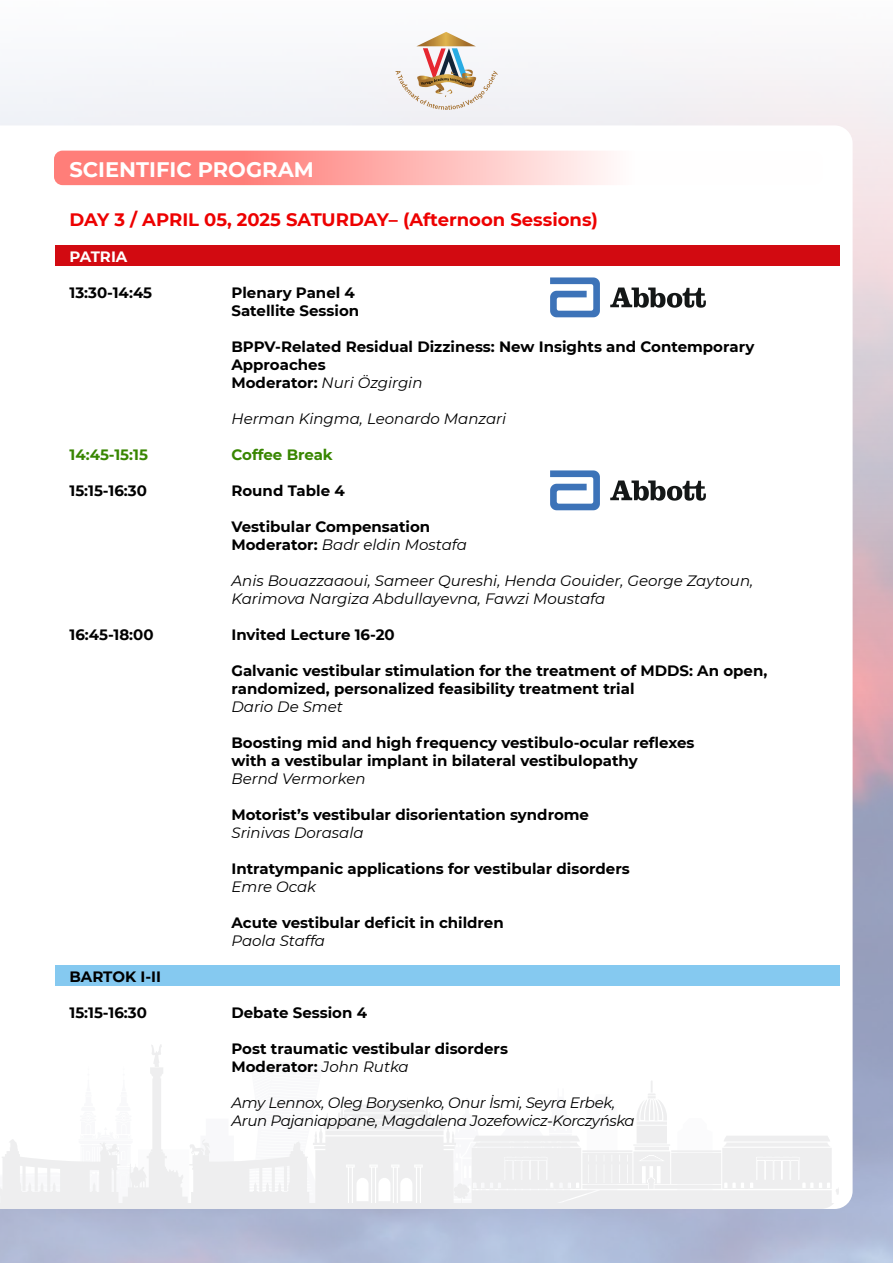
<style>
.page{position:relative;width:893px;height:1263px;background:#fff}
.page>*{position:absolute;margin:0;border:0;box-sizing:border-box;transform-origin:0 0}
.t1{font:700 21px "Montserrat";color:#fff}
.t2{font:700 18px "Montserrat";color:#ed0000}
.t3{font:700 15px/18px "Montserrat";color:#000}
.t4{font:italic 15px/18px "Montserrat";color:#000}
.t5{font:italic 15px/18px "Montserrat";letter-spacing:-.025em;color:#000}
.t6{font:700 15px "Montserrat";color:#388600}
.t7{font:700 15px "Montserrat";color:#fff}
.s1{font-weight:400;font-style:italic}
</style>
<div class="page">
<svg style="left:395px;top:32px;width:102px;height:78px"></svg>
<svg style="left:0;top:1044px;width:839px;height:159px"></svg>
<div style="left:0;top:1203px;width:839px;height:6px;background:#eeeeef"></div>
<div style="left:55px;top:965px;width:784px;height:21px;background:#85c9f0"></div>
<div style="left:55px;top:246px;width:784px;height:20px;background:#d20a11"></div>
<svg style="left:610px;top:288px;width:96px;height:20px"></svg>
<svg style="left:550px;top:277px;width:50px;height:40px"></svg>
<svg style="left:610px;top:480px;width:96px;height:21px"></svg>
<svg style="left:550px;top:470px;width:50px;height:40px"></svg>
<svg style="left:54px;top:151px;width:769px;height:34px"></svg>
<h1 class="t1" style="left:69px;top:154px;width:246px">SCIENTIFIC PROGRAM</h1>
<p class="t2" style="left:69px;top:206px;width:530px">DAY 3 / APRIL 05, 2025 SATURDAY– (Afternoon Sessions)</p>
<p class="t7" style="left:69px;top:246px;width:59px">PATRIA</p>
<p class="t3" style="left:69px;top:283px;width:84px">13:30-14:45</p>
<p class="t3" style="left:231px;top:283px;width:129px">Plenary Panel 4<br>Satellite Session</p>
<p class="t3" style="left:231px;top:337px;width:524px">BPPV-Related Residual Dizziness: New Insights and Contemporary<br>Approaches<br>Moderator: <span class="s1">Nuri Özgirgin</span></p>
<p class="t4" style="left:231px;top:409px;width:276px">Herman Kingma, Leonardo Manzari</p>
<p class="t6" style="left:69px;top:444px;width:80px">14:45-15:15</p>
<p class="t6" style="left:231px;top:444px;width:103px">Coffee Break</p>
<p class="t3" style="left:69px;top:481px;width:79px">15:15-16:30</p>
<p class="t3" style="left:231px;top:481px;width:115px">Round Table 4</p>
<p class="t3" style="left:231px;top:517px;width:237px">Vestibular Compensation<br>Moderator: <span class="s1">Badr eldin Mostafa</span></p>
<p class="t4" style="left:231px;top:571px;width:523px">Anis Bouazzaaoui, Sameer Qureshi, Henda Gouider, George Zaytoun,<br>Karimova Nargiza Abdullayevna, Fawzi Moustafa</p>
<p class="t3" style="left:69px;top:625px;width:86px">16:45-18:00</p>
<p class="t3" style="left:231px;top:625px;width:165px">Invited Lecture 16-20</p>
<p class="t3" style="left:231px;top:661px;width:537px">Galvanic vestibular stimulation for the treatment of MDDS: An open, randomized, personalized feasibility treatment trial</p>
<p class="t4" style="left:231px;top:697px;width:113px">Dario De Smet</p>
<p class="t3" style="left:231px;top:733px;width:465px">Boosting mid and high frequency vestibulo-ocular reflexes with a vestibular implant in bilateral vestibulopathy</p>
<p class="t4" style="left:231px;top:769px;width:136px">Bernd Vermorken</p>
<p class="t3" style="left:231px;top:805px;width:359px">Motorist’s vestibular disorientation syndrome</p>
<p class="t4" style="left:231px;top:823px;width:134px">Srinivas Dorasala</p>
<p class="t3" style="left:231px;top:859px;width:400px">Intratympanic applications for vestibular disorders</p>
<p class="t4" style="left:231px;top:877px;width:86px">Emre Ocak</p>
<p class="t3" style="left:231px;top:913px;width:274px">Acute vestibular deficit in children</p>
<p class="t4" style="left:231px;top:931px;width:95px">Paola Staffa</p>
<p class="t3" style="left:69px;top:967px;width:93px">BARTOK I-II</p>
<p class="t3" style="left:69px;top:1003px;width:79px">15:15-16:30</p>
<p class="t3" style="left:231px;top:1003px;width:137px">Debate Session 4</p>
<p class="t3" style="left:231px;top:1039px;width:278px">Post traumatic vestibular disorders<br>Moderator: <span class="s1">John Rutka</span></p>
<p class="t5" style="left:231px;top:1093px;width:405px">Amy Lennox, Oleg Borysenko, Onur İsmi, Seyra Erbek,<br>Arun Pajaniappane, Magdalena Jozefowicz-Korczyńska</p>
</div>
